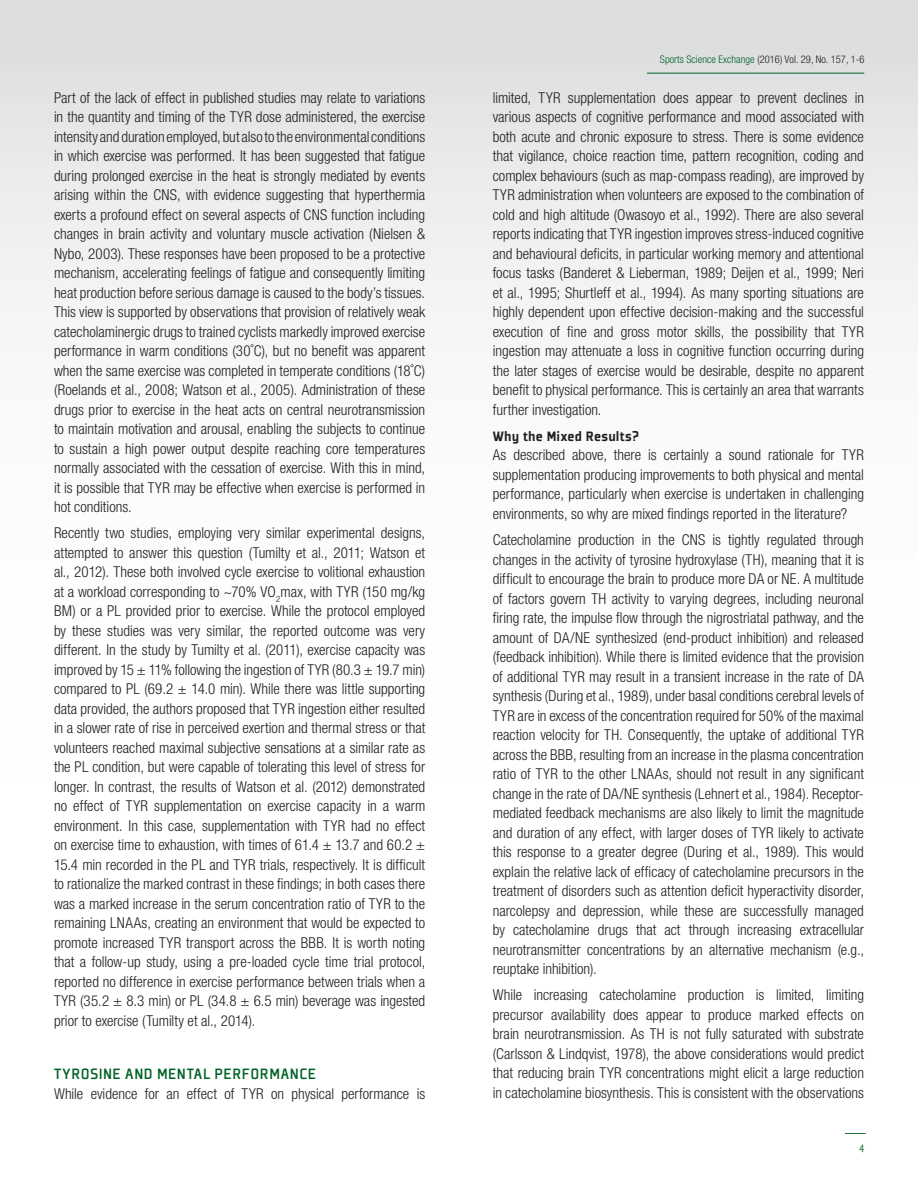
<style>
.page{position:relative;width:918px;height:1188px;background:#fff}
.page>*{position:absolute;margin:0;border:0;box-sizing:border-box;transform-origin:0 0}
.HEADINGS{font:500 16.5px "Plexes Pro";letter-spacing:.025em;color:#016226}
.MAIN_BODY{font:300 condensed 15px/19.5px "Helvetica Neue LT Pro";color:#231f20;text-align:justify}
.MAIN_BODY-2{font:900 15px "Plexes Pro";letter-spacing:.01em;color:#231f20}
.t1{font:10.5px "Helvetica Neue LT 47 Lt Cn";letter-spacing:.005em;color:#231f20}
.t2{font:10.5px "Helvetica CY Plain";color:#016226}
.s1{color:#016226}
</style>
<div class="page">
<div style="left:0;top:0;width:918px;height:1188px;background:linear-gradient(to bottom,#e8e9ea,#fff)"></div>
<hr style="left:647px;top:73px;width:217px;height:1px;background:#016226">
<svg style="left:845px;top:1133px;width:21px;height:1px"></svg>
<p class="MAIN_BODY" style="left:54px;top:87px;width:373px">Part of the lack of effect in published studies may relate to variations in the quantity and timing of the TYR dose administered, the exercise intensity and duration employed, but also to the environmental conditions in which exercise was performed. It has been suggested that fatigue during prolonged exercise in the heat is strongly mediated by events arising within the CNS, with evidence suggesting that hyperthermia exerts a profound effect on several aspects of CNS function including changes in brain activity and voluntary muscle activation (Nielsen &amp; Nybo, 2003). These responses have been proposed to be a protective mechanism, accelerating feelings of fatigue and consequently limiting heat production before serious damage is caused to the body’s tissues.<br>This view is supported by observations that provision of relatively weak catecholaminergic drugs to trained cyclists markedly improved exercise performance in warm conditions (30˚C), but no benefit was apparent when the same exercise was completed in temperate conditions (18˚C) (Roelands et al., 2008; Watson et al., 2005). Administration of these drugs prior to exercise in the heat acts on central neurotransmission to maintain motivation and arousal, enabling the subjects to continue to sustain a high power output despite reaching core temperatures normally associated with the cessation of exercise. With this in mind, it is possible that TYR may be effective when exercise is performed in hot conditions.</p>
<p class="MAIN_BODY" style="left:54px;top:523px;width:373px">Recently two studies, employing very similar experimental designs, attempted to answer this question (Tumilty et al., 2011; Watson et al., 2012). These both involved cycle exercise to volitional exhaustion at a workload corresponding to ~70% VO<sub>2</sub>max, with TYR (150 mg/kg BM) or a PL provided prior to exercise. While the protocol employed by these studies was very similar, the reported outcome was very different. In the study by Tumilty et al. (2011), exercise capacity was improved by 15 ± 11% following the ingestion of TYR (80.3 ± 19.7 min) compared to PL (69.2 ± 14.0 min). While there was little supporting data provided, the authors proposed that TYR ingestion either resulted in a slower rate of rise in perceived exertion and thermal stress or that volunteers reached maximal subjective sensations at a similar rate as the PL condition, but were capable of tolerating this level of stress for longer. In contrast, the results of Watson et al. (2012) demonstrated no effect of TYR supplementation on exercise capacity in a warm environment. In this case, supplementation with TYR had no effect on exercise time to exhaustion, with times of 61.4 ± 13.7 and 60.2 ± 15.4 min recorded in the PL and TYR trials, respectively. It is difficult to rationalize the marked contrast in these findings; in both cases there was a marked increase in the serum concentration ratio of TYR to the remaining LNAAs, creating an environment that would be expected to promote increased TYR transport across the BBB. It is worth noting that a follow-up study, using a pre-loaded cycle time trial protocol, reported no difference in exercise performance between trials when a TYR (35.2 ± 8.3 min) or PL (34.8 ± 6.5 min) beverage was ingested prior to exercise (Tumilty et al., 2014).</p>
<p class="HEADINGS" style="left:54px;top:1064px;width:264px">TYROSINE AND MENTAL PERFORMANCE</p>
<p class="MAIN_BODY" style="left:54px;top:1083px;width:373px">While evidence for an effect of TYR on physical performance is</p>
<p class="t1" style="left:660px;top:53px;width:206px"><span class="s1">Sports Science Exchange</span> (2016) Vol. 29, No. 157, 1-6</p>
<p class="MAIN_BODY" style="left:493px;top:87px;width:373px">limited, TYR supplementation does appear to prevent declines in various aspects of cognitive performance and mood associated with both acute and chronic exposure to stress. There is some evidence that vigilance, choice reaction time, pattern recognition, coding and complex behaviours (such as map-compass reading), are improved by TYR administration when volunteers are exposed to the combination of cold and high altitude (Owasoyo et al., 1992). There are also several reports indicating that TYR ingestion improves stress-induced cognitive and behavioural deficits, in particular working memory and attentional focus tasks (Banderet &amp; Lieberman, 1989; Deijen et al., 1999; Neri et al., 1995; Shurtleff et al., 1994). As many sporting situations are highly dependent upon effective decision-making and the successful execution of fine and gross motor skills, the possibility that TYR ingestion may attenuate a loss in cognitive function occurring during the later stages of exercise would be desirable, despite no apparent benefit to physical performance. This is certainly an area that warrants further investigation.</p>
<p class="MAIN_BODY-2" style="left:493px;top:427px;width:148px">Why the Mixed Results?</p>
<p class="MAIN_BODY" style="left:493px;top:445px;width:373px">As described above, there is certainly a sound rationale for TYR supplementation producing improvements to both physical and mental performance, particularly when exercise is undertaken in challenging environments, so why are mixed findings reported in the literature?</p>
<p class="MAIN_BODY" style="left:493px;top:530px;width:373px">Catecholamine production in the CNS is tightly regulated through changes in the activity of tyrosine hydroxylase (TH), meaning that it is difficult to encourage the brain to produce more DA or NE. A multitude of factors govern TH activity to varying degrees, including neuronal firing rate, the impulse flow through the nigrostriatal pathway, and the amount of DA/NE synthesized (end-product inhibition) and released (feedback inhibition). While there is limited evidence that the provision of additional TYR may result in a transient increase in the rate of DA synthesis (During et al., 1989), under basal conditions cerebral levels of TYR are in excess of the concentration required for 50% of the maximal reaction velocity for TH. Consequently, the uptake of additional TYR across the BBB, resulting from an increase in the plasma concentration ratio of TYR to the other LNAAs, should not result in any significant change in the rate of DA/NE synthesis (Lehnert et al., 1984). Receptor&shy;mediated feedback mechanisms are also likely to limit the magnitude and duration of any effect, with larger doses of TYR likely to activate this response to a greater degree (During et al., 1989). This would explain the relative lack of efficacy of catecholamine precursors in the treatment of disorders such as attention deficit hyperactivity disorder, narcolepsy and depression, while these are successfully managed by catecholamine drugs that act through increasing extracellular neurotransmitter concentrations by an alternative mechanism (e.g., reuptake inhibition).</p>
<p class="MAIN_BODY" style="left:493px;top:985px;width:373px">While increasing catecholamine production is limited, limiting precursor availability does appear to produce marked effects on brain neurotransmission. As TH is not fully saturated with substrate (Carlsson &amp; Lindqvist, 1978), the above considerations would predict that reducing brain TYR concentrations might elicit a large reduction in catecholamine biosynthesis. This is consistent with the observations</p>
<p class="t2" style="left:859px;top:1142px;width:6px">4</p>
</div>
